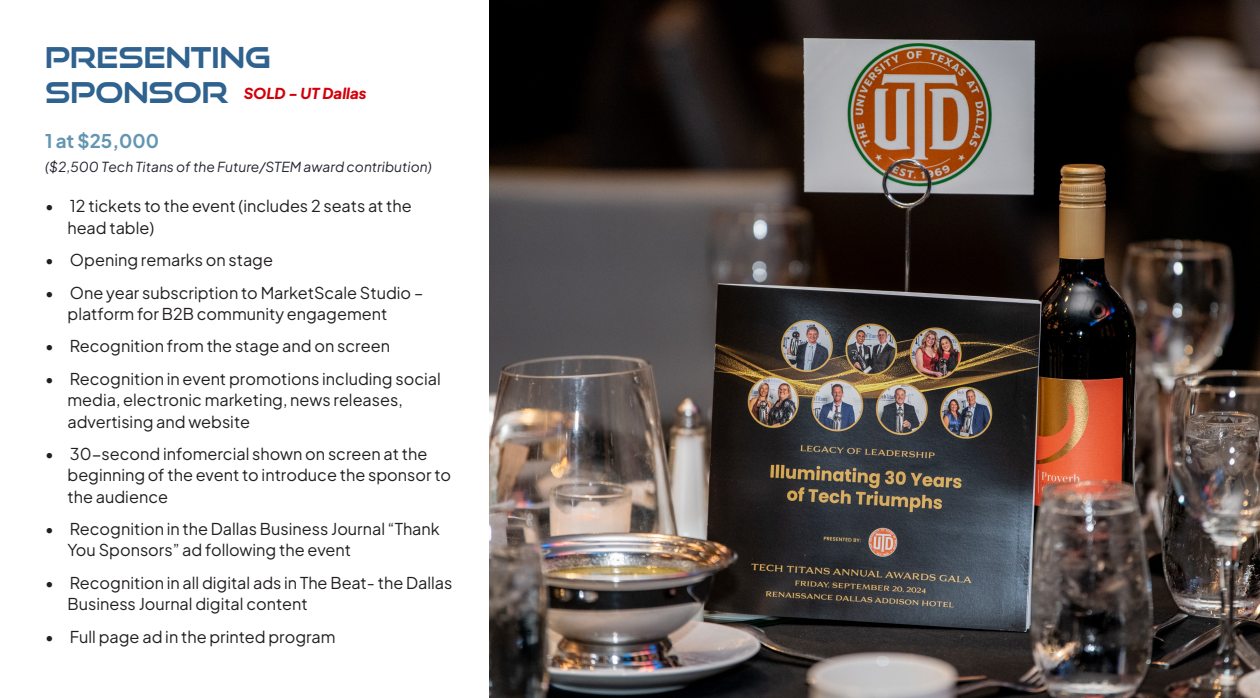
<style>
.page{position:relative;width:1260px;height:698px;background:#fff}
.page>*{position:absolute;margin:0;border:0;box-sizing:border-box;transform-origin:0 0}
.t1{font:700 28.75px/35px "Good Times Rg";color:#2f628e}
.availability_cost{font:18.75px "Plus Jakarta Sans";color:#6396b1}
.t2{font:16.25px/21.2px "Plus Jakarta Sans";color:#231f20}
.SOLD{font:italic 800 15px "Plus Jakarta Sans";color:#d2000a}
.small{font:italic 13.75px "Plus Jakarta Sans";color:#242632}
</style>
<div class="page">
<img style="left:490px;top:0;width:770px;height:697px">
<p class="t1" style="left:45px;top:39px;width:227px">PRESENTING<br>SPONSOR</p>
<p class="SOLD" style="left:244px;top:79px;width:124px">SOLD - UT Dallas</p>
<p class="availability_cost" style="left:45px;top:125px;width:116px">1 at $25,000</p>
<p class="small" style="left:45px;top:155px;width:388px">($2,500 Tech Titans of the Future/STEM award contribution)</p>
<p class="t2" style="left:68px;top:194px;width:346px;text-indent:-22px">• 12 tickets to the event (includes 2 seats at the head table)</p>
<p class="t2" style="left:45px;top:248px;width:230px">• Opening remarks on stage</p>
<p class="t2" style="left:68px;top:280px;width:357px;text-indent:-22px">• One year subscription to MarketScale Studio – platform for B2B community engagement</p>
<p class="t2" style="left:45px;top:334px;width:347px">• Recognition from the stage and on screen</p>
<p class="t2" style="left:68px;top:366px;width:375px;text-indent:-22px">• Recognition in event promotions including social media, electronic marketing, news releases, advertising and website</p>
<p class="t2" style="left:68px;top:441px;width:385px;text-indent:-22px">• 30-second infomercial shown on screen at the beginning of the event to introduce the sponsor to the audience</p>
<p class="t2" style="left:68px;top:516px;width:374px;text-indent:-22px">• Recognition in the Dallas Business Journal “Thank<br>You Sponsors” ad following the event</p>
<p class="t2" style="left:68px;top:570px;width:386px;text-indent:-22px">• Recognition in all digital ads in The Beat- the Dallas<br>Business Journal digital content</p>
<p class="t2" style="left:45px;top:624px;width:292px">• Full page ad in the printed program</p>
</div>
